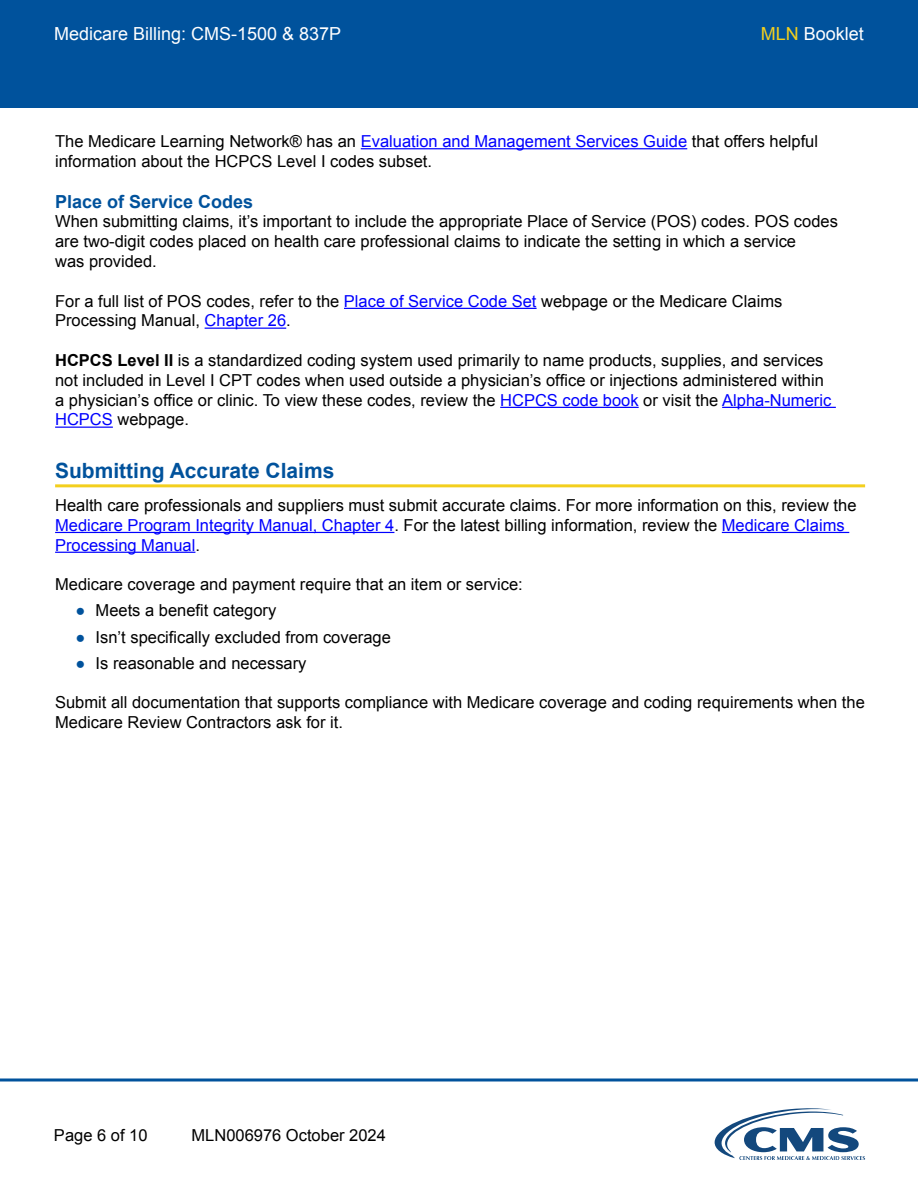
<style>
.page{position:relative;width:918px;height:1188px;background:#fff}
.page>*{position:absolute;margin:0;border:0;box-sizing:border-box;transform-origin:0 0}
.t1{font:700 21px "Arial";color:#00529c}
.t2{font:18px "Arial";color:#fff}
.H3{font:700 18px "Arial";color:#00529c}
.t3{font:16.5px/19.8px "Arial";color:#000}
.s1{color:#f3cf1e}
.s2{color:#00f}
.s3{font-weight:700}
.s4{color:#00529c}
</style>
<div class="page">
<div style="left:0;top:0;width:918px;height:108px;background:#00529c"></div>
<svg style="left:714px;top:1108px;width:151px;height:52px"></svg>
<svg style="left:0;top:1078px;width:918px;height:4px;background:#3f7db4"></svg>
<hr style="left:361px;top:148px;width:326px;height:1px;background:#00f">
<hr style="left:344px;top:308px;width:193px;height:1px;background:#00f">
<hr style="left:205px;top:328px;width:81px;height:1px;background:#00f">
<hr style="left:500px;top:407px;width:139px;height:1px;background:#00f">
<hr style="left:722px;top:407px;width:114px;height:1px;background:#00f">
<hr style="left:55px;top:427px;width:58px;height:1px;background:#00f">
<hr style="left:55px;top:484px;width:810px;height:3px;background:#f3cf1e">
<hr style="left:55px;top:532px;width:339px;height:1px;background:#00f">
<hr style="left:722px;top:532px;width:127px;height:1px;background:#00f">
<hr style="left:55px;top:552px;width:140px;height:1px;background:#00f">
<p class="t2" style="left:54px;top:22px;width:289px">Medicare Billing: CMS-1500 &amp; 837P</p>
<p class="t2" style="left:761px;top:22px;width:105px"><span class="s1">MLN</span> Booklet</p>
<p class="t3" style="left:55px;top:131px;width:765px">The Medicare Learning Network® has an <span class="s2">Evaluation and Management Services Guide</span> that offers helpful information about the HCPCS Level I codes subset.</p>
<h2 class="H3" style="left:55px;top:189px;width:200px">Place of Service Codes</h2>
<p class="t3" style="left:55px;top:212px;width:784px">When submitting claims, it’s important to include the appropriate Place of Service (POS) codes. POS codes are two-digit codes placed on health care professional claims to indicate the setting in which a service<br>was provided.</p>
<p class="t3" style="left:55px;top:291px;width:729px">For a full list of POS codes, refer to the <span class="s2">Place of Service Code Set</span> webpage or the Medicare Claims<br>Processing Manual, <span class="s2">Chapter 26</span>.</p>
<p class="t3" style="left:55px;top:350px;width:778px"><span class="s3">HCPCS Level II</span> is a standardized coding system used primarily to name products, supplies, and services not included in Level I CPT codes when used outside a physician’s office or injections administered within a physician’s office or clinic. To view these codes, review the <span class="s2">HCPCS code book</span> or visit the <span class="s2">Alpha-Numeric HCPCS</span> webpage.</p>
<h2 class="t1" style="left:55px;top:456px;width:281px">Submitting Accurate Claims</h2>
<p class="t3" style="left:55px;top:495px;width:803px">Health care professionals and suppliers must submit accurate claims. For more information on this, review the<br><span class="s2">Medicare Program Integrity Manual, Chapter 4</span>. For the latest billing information, review the <span class="s2">Medicare Claims<br>Processing Manual</span>.</p>
<p class="t3" style="left:55px;top:575px;width:469px">Medicare coverage and payment require that an item or service:</p>
<p class="t3" style="left:75px;top:601px;width:202px"><span class="s4">●</span> Meets a benefit category</p>
<p class="t3" style="left:75px;top:627px;width:317px"><span class="s4">●</span> Isn’t specifically excluded from coverage</p>
<p class="t3" style="left:75px;top:653px;width:233px"><span class="s4">●</span> Is reasonable and necessary</p>
<p class="t3" style="left:55px;top:693px;width:811px">Submit all documentation that supports compliance with Medicare coverage and coding requirements when the<br>Medicare Review Contractors ask for it.</p>
<p class="t3" style="left:54px;top:1125px;width:95px">Page 6 of 10</p>
<p class="t3" style="left:192px;top:1125px;width:196px">MLN006976 October 2024</p>
</div>
